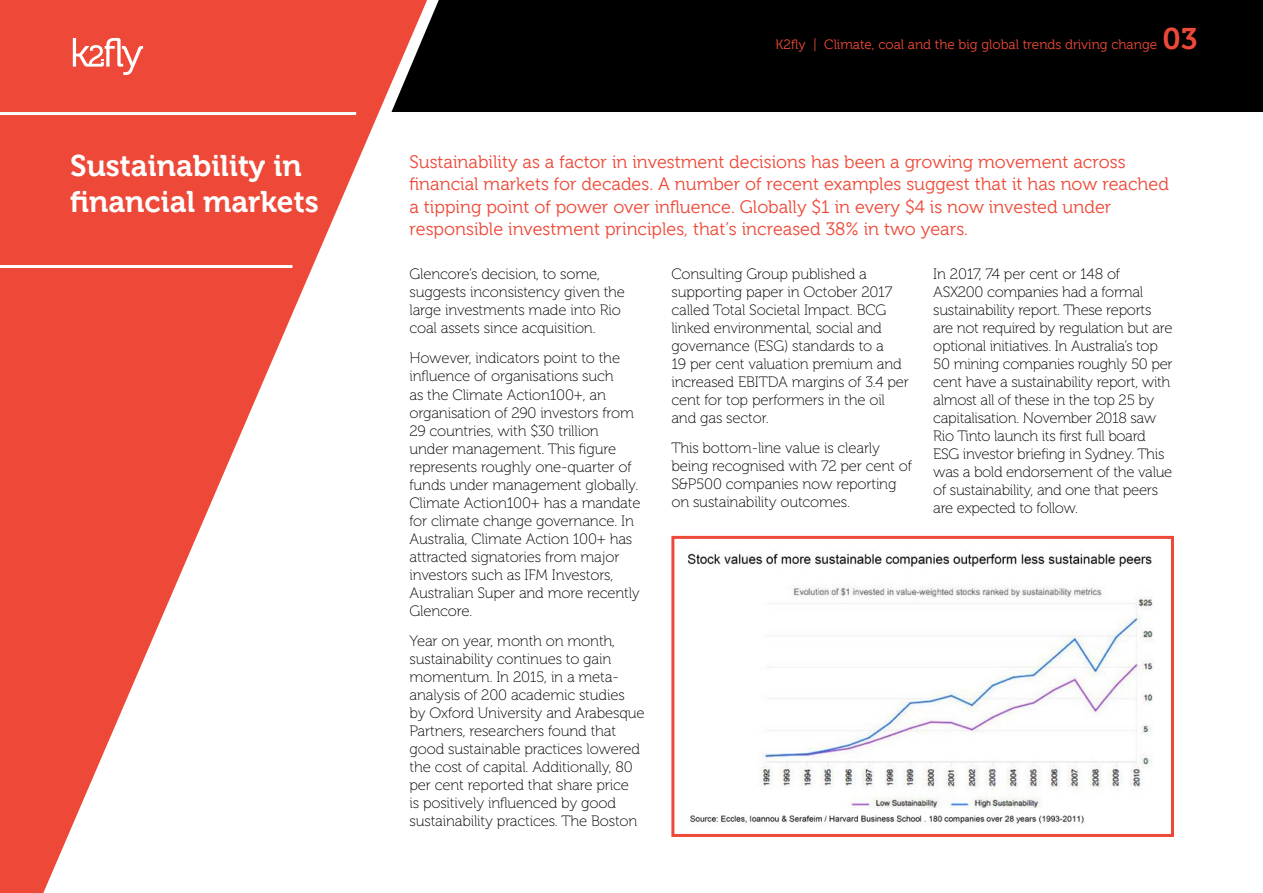
<style>
.page{position:relative;width:1263px;height:893px;background:#fff}
.page>*{position:absolute;margin:0;border:0;box-sizing:border-box;transform-origin:0 0}
.t1{font:30px/36px "Museo 700";color:#fff}
.t2{font:30px "Museo 700";color:#ee4938}
.t3{font:18px/22.5px "Museo 300";color:#ee4938}
.t4{font:15px/18px "Museo 100";letter-spacing:-.01em;color:#000}
.t5{font:13.5px "Museo 300";color:#ee4938}
</style>
<div class="page">
<svg style="left:0;top:0;width:391px;height:893px;fill:#ee4938"></svg>
<div style="left:391px;top:0;width:872px;height:112px;background:#000"></div>
<hr style="left:0;top:112px;width:356px;height:3px;background:#fff">
<hr style="left:0;top:265px;width:292px;height:3px;background:#fff">
<svg style="left:73px;top:38px;width:70px;height:37px"></svg>
<img style="left:687px;top:552px;width:466px;height:272px">
<div style="left:671px;top:536px;width:503px;height:301px;border:3px solid #ee4938"></div>
<h1 class="t1" style="left:70px;top:148px;width:250px">Sustainability in financial markets</h1>
<p class="t5" style="left:776px;top:37px;width:383px">K2fly | Climate, coal and the big global trends driving change</p>
<h1 class="t2" style="left:1162px;top:22px;width:36px">03</h1>
<p class="t3" style="left:409px;top:151px;width:761px">Sustainability as a factor in investment decisions has been a growing movement across financial markets for decades. A number of recent examples suggest that it has now reached a tipping point of power over influence. Globally $1 in every $4 is now invested under responsible investment principles, that’s increased 38% in two years.</p>
<p class="t4" style="left:409px;top:265px;width:217px">Glencore’s decision, to some, suggests inconsistency given the large investments made into Rio coal assets since acquisition.</p>
<p class="t4" style="left:409px;top:350px;width:232px">However, indicators point to the influence of organisations such<br>as the Climate Action100+, an organisation of 290 investors from<br>29 countries, with $30 trillion under management. This figure represents roughly one-quarter of funds under management globally.<br>Climate Action100+ has a mandate for climate change governance. In<br>Australia, Climate Action 100+ has attracted signatories from major investors such as IFM Investors,<br>Australian Super and more recently<br>Glencore.</p>
<p class="t4" style="left:409px;top:632px;width:237px">Year on year, month on month, sustainability continues to gain momentum. In 2015, in a meta&shy;analysis of 200 academic studies by Oxford University and Arabesque Partners, researchers found that good sustainable practices lowered the cost of capital. Additionally, 80 per cent reported that share price<br>is positively influenced by good sustainability practices. The Boston</p>
<p class="t4" style="left:671px;top:265px;width:239px">Consulting Group published a supporting paper in October 2017 called Total Societal Impact. BCG linked environmental, social and governance (ESG) standards to a<br>19 per cent valuation premium and increased EBITDA margins of 3.4 per cent for top performers in the oil and gas sector.</p>
<p class="t4" style="left:671px;top:440px;width:242px">This bottom-line value is clearly being recognised with 72 per cent of<br>S&amp;P500 companies now reporting on sustainability outcomes.</p>
<p class="t4" style="left:933px;top:265px;width:241px">In 2017, 74 per cent or 148 of ASX200 companies had a formal sustainability report. These reports are not required by regulation but are optional initiatives. In Australia’s top 50 mining companies roughly 50 per cent have a sustainability report, with almost all of these in the top 25 by capitalisation. November 2018 saw Rio Tinto launch its first full board ESG investor briefing in Sydney. This was a bold endorsement of the value of sustainability, and one that peers are expected to follow.</p>
</div>
